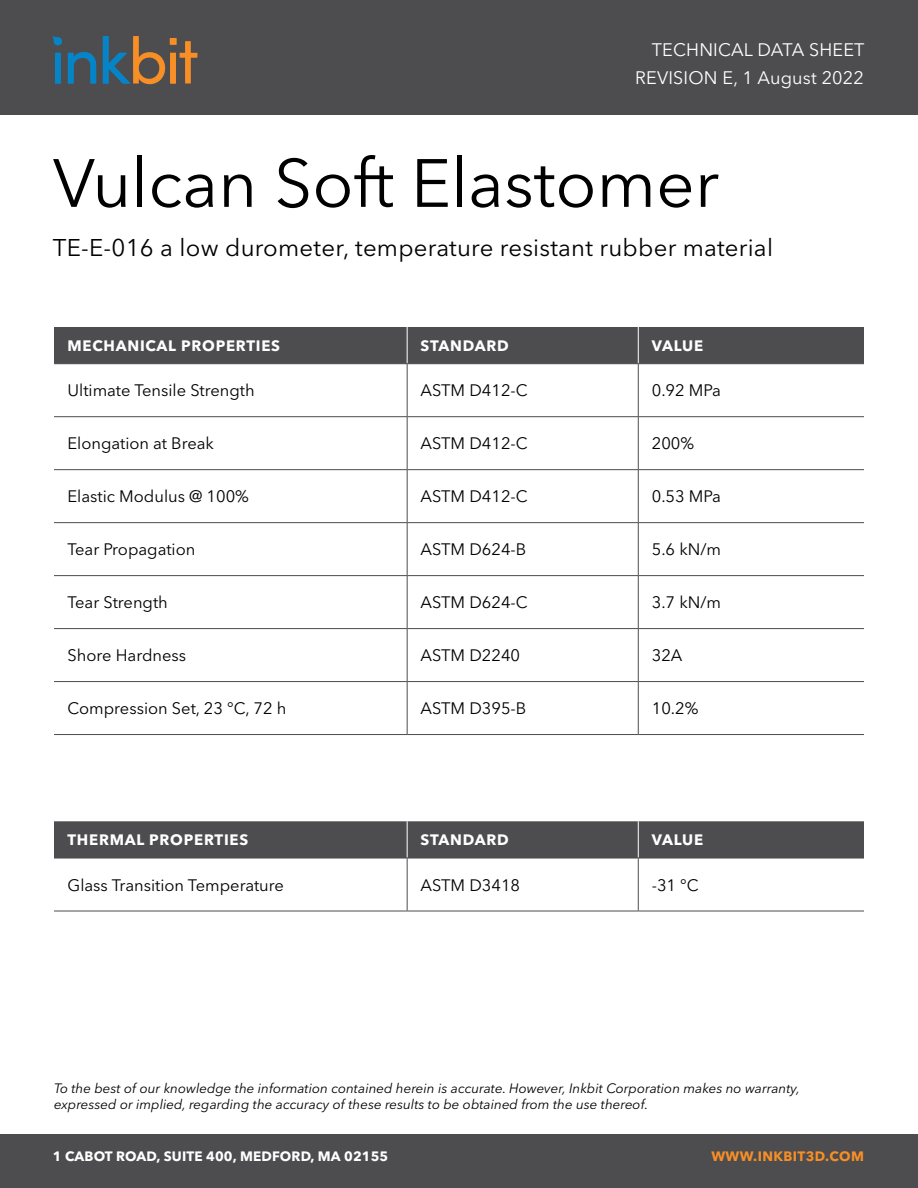
<style>
.page{position:relative;width:918px;height:1188px;background:#fff}
.page>*{position:absolute;margin:0;border:0;box-sizing:border-box;transform-origin:0 0}
.t1{font:67.5px "Avenir Next LT Pro";color:#000}
.t2{font:24px "Avenir Next LT Pro";letter-spacing:.01em;color:#000}
.t3{font:18px/28.3px "Avenir Next LT Pro";letter-spacing:.01em;color:#fff;text-align:right}
.t4{font:16.5px "Avenir Next LT Pro";color:#000}
.t5{font:700 15px "Avenir Next LT Pro";letter-spacing:.05em;color:#fff}
.t6{font:italic 13.5px/16.2px "Avenir Next LT Pro";color:#000}
.t7{font:700 13.5px "Avenir Next LT Pro";letter-spacing:.01em;color:#fff}
.t8{font:700 13.5px "Avenir Next LT Pro";letter-spacing:.03em;color:#f78f26}
</style>
<div class="page">
<div style="left:0;top:0;width:918px;height:114px;background:#4d4d4f"></div>
<svg style="left:68px;top:52px;width:28px;height:32px"></svg>
<svg style="left:55px;top:53px;width:6px;height:31px"></svg>
<svg style="left:53px;top:36px;width:9px;height:10px"></svg>
<svg style="left:103px;top:36px;width:94px;height:49px"></svg>
<div style="left:54px;top:327px;width:810px;height:36px;background:#4d4d4f"></div>
<hr style="left:407px;top:327px;width:1px;height:36px;background:#fff">
<hr style="left:638px;top:327px;width:1px;height:36px;background:#fff">
<hr style="left:54px;top:363px;width:353px;height:1px;background:#4d4d4f">
<hr style="left:407px;top:363px;width:231px;height:1px;background:#4d4d4f">
<hr style="left:638px;top:363px;width:226px;height:1px;background:#4d4d4f">
<hr style="left:54px;top:416px;width:353px;height:1px;background:#4d4d4f">
<hr style="left:407px;top:416px;width:231px;height:1px;background:#4d4d4f">
<hr style="left:638px;top:416px;width:226px;height:1px;background:#4d4d4f">
<hr style="left:54px;top:469px;width:353px;height:1px;background:#4d4d4f">
<hr style="left:407px;top:469px;width:231px;height:1px;background:#4d4d4f">
<hr style="left:638px;top:469px;width:226px;height:1px;background:#4d4d4f">
<hr style="left:54px;top:522px;width:353px;height:1px;background:#4d4d4f">
<hr style="left:407px;top:522px;width:231px;height:1px;background:#4d4d4f">
<hr style="left:638px;top:522px;width:226px;height:1px;background:#4d4d4f">
<hr style="left:54px;top:575px;width:353px;height:1px;background:#4d4d4f">
<hr style="left:407px;top:575px;width:231px;height:1px;background:#4d4d4f">
<hr style="left:638px;top:575px;width:226px;height:1px;background:#4d4d4f">
<hr style="left:54px;top:628px;width:353px;height:1px;background:#4d4d4f">
<hr style="left:407px;top:628px;width:231px;height:1px;background:#4d4d4f">
<hr style="left:638px;top:628px;width:226px;height:1px;background:#4d4d4f">
<hr style="left:54px;top:681px;width:353px;height:1px;background:#4d4d4f">
<hr style="left:407px;top:681px;width:231px;height:1px;background:#4d4d4f">
<hr style="left:638px;top:681px;width:226px;height:1px;background:#4d4d4f">
<hr style="left:54px;top:734px;width:353px;height:1px;background:#4d4d4f">
<hr style="left:407px;top:734px;width:231px;height:1px;background:#4d4d4f">
<hr style="left:638px;top:734px;width:226px;height:1px;background:#4d4d4f">
<hr style="left:407px;top:364px;width:1px;height:53px;background:#4d4d4f">
<hr style="left:638px;top:364px;width:1px;height:53px;background:#4d4d4f">
<hr style="left:407px;top:417px;width:1px;height:53px;background:#4d4d4f">
<hr style="left:638px;top:417px;width:1px;height:53px;background:#4d4d4f">
<hr style="left:407px;top:470px;width:1px;height:53px;background:#4d4d4f">
<hr style="left:638px;top:470px;width:1px;height:53px;background:#4d4d4f">
<hr style="left:407px;top:523px;width:1px;height:53px;background:#4d4d4f">
<hr style="left:638px;top:523px;width:1px;height:53px;background:#4d4d4f">
<hr style="left:407px;top:576px;width:1px;height:53px;background:#4d4d4f">
<hr style="left:638px;top:576px;width:1px;height:53px;background:#4d4d4f">
<hr style="left:407px;top:629px;width:1px;height:53px;background:#4d4d4f">
<hr style="left:638px;top:629px;width:1px;height:53px;background:#4d4d4f">
<hr style="left:407px;top:682px;width:1px;height:52px;background:#4d4d4f">
<hr style="left:638px;top:682px;width:1px;height:52px;background:#4d4d4f">
<div style="left:54px;top:821px;width:810px;height:37px;background:#4d4d4f"></div>
<hr style="left:407px;top:821px;width:1px;height:37px;background:#fff">
<hr style="left:638px;top:821px;width:1px;height:37px;background:#fff">
<hr style="left:54px;top:858px;width:353px;height:1px;background:#4d4d4f">
<hr style="left:407px;top:858px;width:231px;height:1px;background:#4d4d4f">
<hr style="left:638px;top:858px;width:226px;height:1px;background:#4d4d4f">
<hr style="left:54px;top:911px;width:353px;height:1px;background:#4d4d4f">
<hr style="left:407px;top:911px;width:231px;height:1px;background:#4d4d4f">
<hr style="left:638px;top:911px;width:226px;height:1px;background:#4d4d4f">
<hr style="left:407px;top:858px;width:1px;height:53px;background:#4d4d4f">
<hr style="left:638px;top:858px;width:1px;height:53px;background:#4d4d4f">
<div style="left:0;top:1134px;width:918px;height:54px;background:#4d4d4f"></div>
<p class="t3" style="left:635px;top:35px;width:231px">TECHNICAL DATA SHEET<br>REVISION E, 1 August 2022</p>
<h1 class="t1" style="left:53px;top:143px;width:668px">Vulcan Soft Elastomer</h1>
<h2 class="t2" style="left:53px;top:234px;width:722px">TE-E-016 a low durometer, temperature resistant rubber material</h2>
<p class="t5" style="left:68px;top:337px;width:214px">MECHANICAL PROPERTIES</p>
<p class="t5" style="left:421px;top:337px;width:90px">STANDARD</p>
<p class="t5" style="left:652px;top:337px;width:53px">VALUE</p>
<p class="t4" style="left:68px;top:381px;width:189px">Ultimate Tensile Strength</p>
<p class="t4" style="left:421px;top:381px;width:109px">ASTM D412-C</p>
<p class="t4" style="left:652px;top:381px;width:71px">0.92 MPa</p>
<p class="t4" style="left:68px;top:434px;width:148px">Elongation at Break</p>
<p class="t4" style="left:421px;top:434px;width:109px">ASTM D412-C</p>
<p class="t4" style="left:652px;top:434px;width:44px">200%</p>
<p class="t4" style="left:68px;top:487px;width:183px">Elastic Modulus @ 100%</p>
<p class="t4" style="left:421px;top:487px;width:109px">ASTM D412-C</p>
<p class="t4" style="left:652px;top:487px;width:71px">0.53 MPa</p>
<p class="t4" style="left:68px;top:540px;width:129px">Tear Propagation</p>
<p class="t4" style="left:421px;top:540px;width:107px">ASTM D624-B</p>
<p class="t4" style="left:652px;top:540px;width:71px">5.6 kN/m</p>
<p class="t4" style="left:68px;top:593px;width:102px">Tear Strength</p>
<p class="t4" style="left:421px;top:593px;width:109px">ASTM D624-C</p>
<p class="t4" style="left:652px;top:593px;width:71px">3.7 kN/m</p>
<p class="t4" style="left:68px;top:646px;width:120px">Shore Hardness</p>
<p class="t4" style="left:421px;top:646px;width:101px">ASTM D2240</p>
<p class="t4" style="left:652px;top:646px;width:32px">32A</p>
<p class="t4" style="left:68px;top:699px;width:220px">Compression Set, 23 °C, 72 h</p>
<p class="t4" style="left:421px;top:699px;width:107px">ASTM D395-B</p>
<p class="t4" style="left:652px;top:699px;width:48px">10.2%</p>
<p class="t5" style="left:68px;top:831px;width:182px">THERMAL PROPERTIES</p>
<p class="t5" style="left:421px;top:831px;width:90px">STANDARD</p>
<p class="t5" style="left:652px;top:831px;width:53px">VALUE</p>
<p class="t4" style="left:68px;top:875px;width:218px">Glass Transition Temperature</p>
<p class="t4" style="left:421px;top:875px;width:101px">ASTM D3418</p>
<p class="t4" style="left:652px;top:875px;width:49px">-31 °C</p>
<p class="t6" style="left:54px;top:1080px;width:748px">To the best of our knowledge the information contained herein is accurate. However, Inkbit Corporation makes no warranty, expressed or implied, regarding the accuracy of these results to be obtained from the use thereof.</p>
<p class="t7" style="left:53px;top:1148px;width:337px">1 CABOT ROAD, SUITE 400, MEDFORD, MA 02155</p>
<p class="t8" style="left:711px;top:1148px;width:154px">WWW.INKBIT3D.COM</p>
</div>
